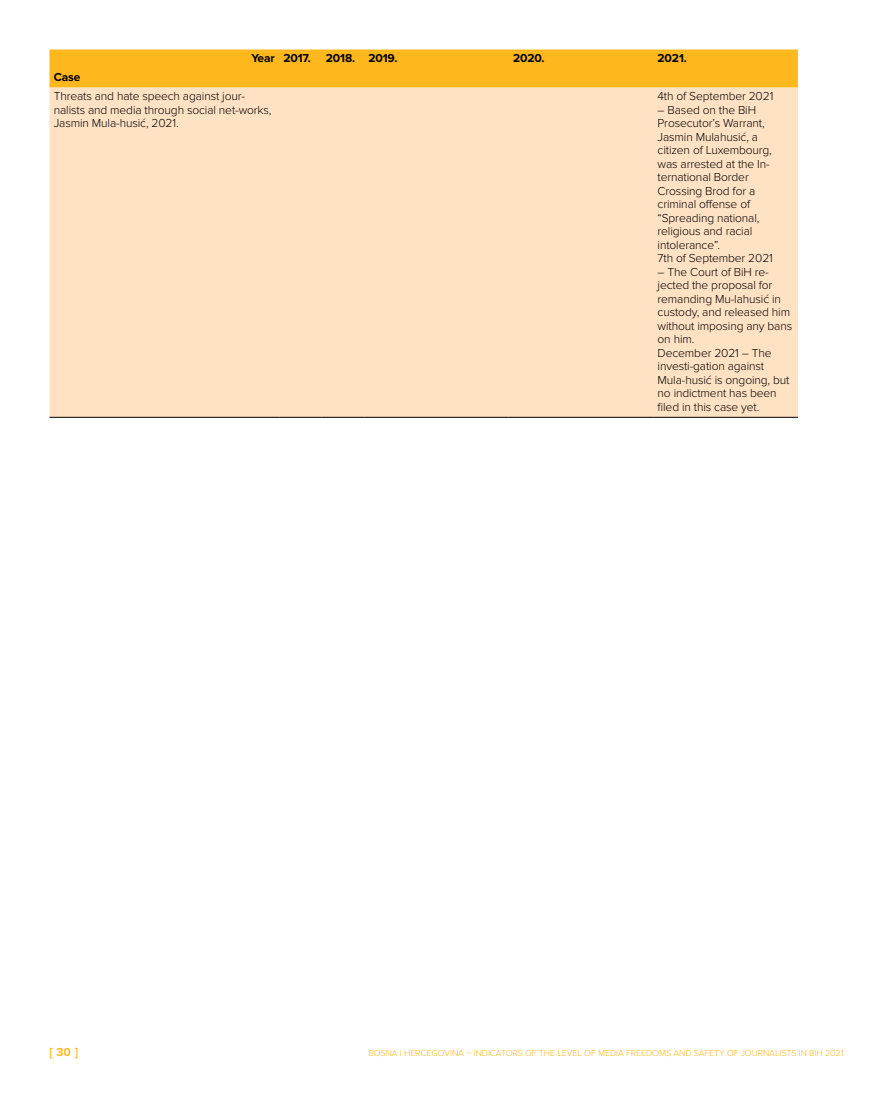
<style>
.page{position:relative;width:893px;height:1106px;background:#fff}
.page>*{position:absolute;margin:0;border:0;box-sizing:border-box;transform-origin:0 0}
.t1{font:300 12px/13.5px "Proxima Nova";letter-spacing:-.01em;color:#000}
.t2{font:700 12px "Proxima Nova";letter-spacing:-.01em;color:#000}
.t3{font:700 12px "Proxima Nova";color:#ffb71e}
.t4{font:300 9px "Proxima Nova";letter-spacing:-.01em;color:#ffb71e}
</style>
<div class="page">
<div style="left:50px;top:50px;width:748px;height:38px;background:#ffb71e"></div>
<div style="left:50px;top:88px;width:748px;height:329px;background:#ffe1c3"></div>
<hr style="left:50px;top:417px;width:229px;height:1px;background:#000">
<hr style="left:279px;top:417px;width:43px;height:1px;background:#000">
<hr style="left:322px;top:417px;width:42px;height:1px;background:#000">
<hr style="left:364px;top:417px;width:145px;height:1px;background:#000">
<hr style="left:509px;top:417px;width:144px;height:1px;background:#000">
<hr style="left:653px;top:417px;width:145px;height:1px;background:#000">
<p class="t2" style="left:251px;top:51px;width:148px">Year 2017. 2018. 2019.</p>
<p class="t2" style="left:513px;top:51px;width:33px">2020.</p>
<p class="t2" style="left:658px;top:51px;width:31px">2021.</p>
<p class="t2" style="left:54px;top:70px;width:28px">Case</p>
<p class="t1" style="left:54px;top:90px;width:219px">Threats and hate speech against jour&shy;nalists and media through social net-works,<br>Jasmin Mula-husić, 2021.</p>
<p class="t1" style="left:658px;top:90px;width:117px">4th of September 2021</p>
<p class="t1" style="left:658px;top:103px;width:117px">– Based on the BiH<br>Prosecutor’s Warrant,<br>Jasmin Mulahusić, a citizen of Luxembourg, was arrested at the In&shy;ternational Border<br>Crossing Brod for a criminal offense of “Spreading national, religious and racial intolerance”.<br>7th of September 2021</p>
<p class="t1" style="left:658px;top:265px;width:136px">– The Court of BiH re&shy;jected the proposal for remanding Mu-lahusić in custody, and released him without imposing any bans on him.<br>December 2021 – The investi-gation against<br>Mula-husić is ongoing, but no indictment has been filed in this case yet.</p>
<p class="t3" style="left:50px;top:1045px;width:30px">[30]</p>
<p class="t4" style="left:368px;top:1048px;width:477px">BOSNA I HERCEGOVINA – INDICATORS OF THE LEVEL OF MEDIA FREEDOMS AND SAFETY OF JOURNALISTS IN BIH 2021</p>
</div>
